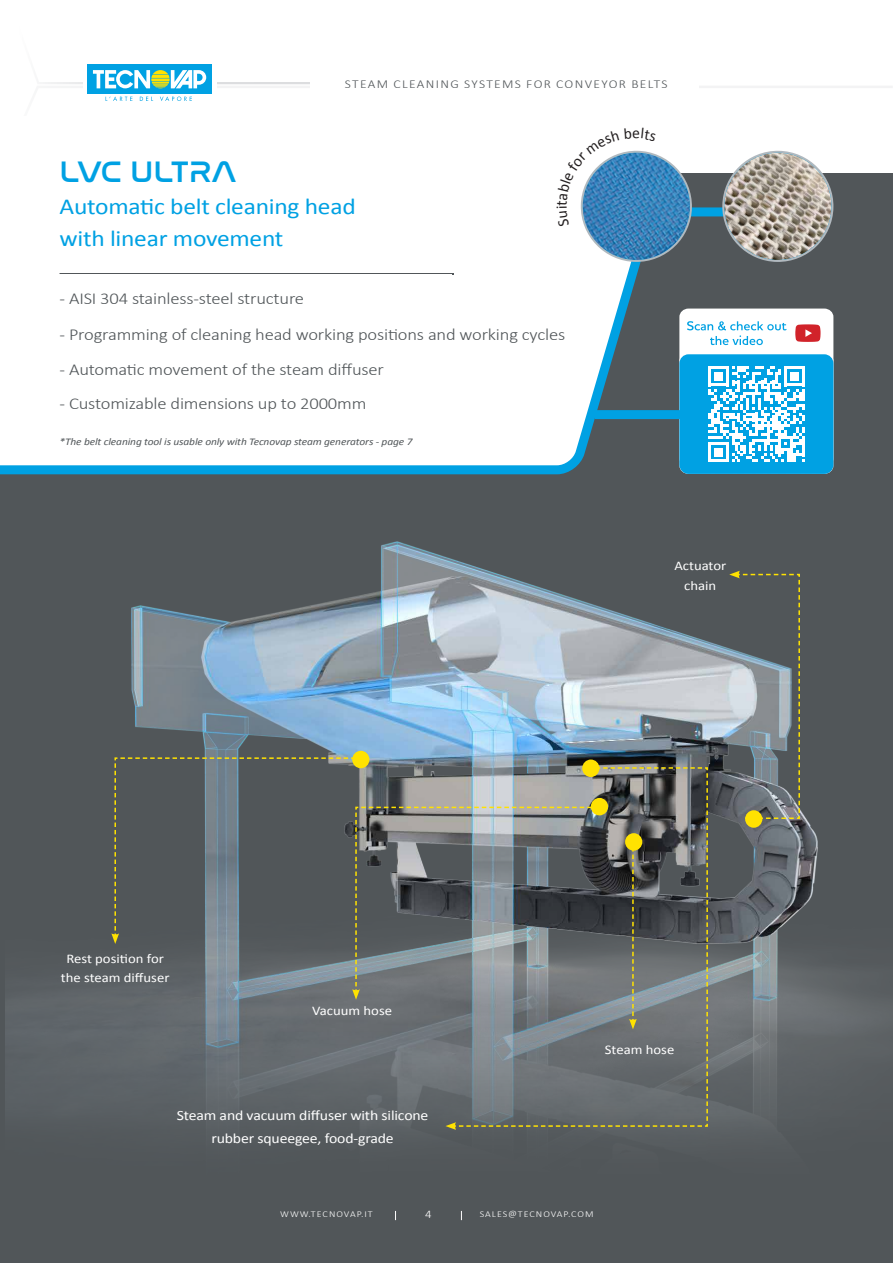
<style>
.page{position:relative;width:893px;height:1263px;background:#fff}
.page>*{position:absolute;margin:0;border:0;box-sizing:border-box;transform-origin:0 0}
.t1{font:30.3px "Nasalization Rg";letter-spacing:-.03em;color:#00a1e3;scale:1.05 1}
.t2{font:22.95px/32px "Calibri";letter-spacing:-.01em;color:#00a1e3;scale:1.11 1}
.t3{font:300 16.8px "Calibri";letter-spacing:-.01em;color:#515659;scale:1.11 1}
.t4{font:14.1px/23px "Calibri";letter-spacing:-.01em;color:#fff;text-align:center;scale:1.11 1}
.t5{font:13.2px/19.5px "Calibri";color:#fff;text-align:center;scale:1.11 1}
.t6{font:300 12.15px "Calibri";letter-spacing:.1em;color:#515659;scale:1.11 1}
.t7{font:300 11.55px "Calibri";color:#fff;scale:1.11 1}
.t8{font:italic 10.2px "Calibri";letter-spacing:-.01em;color:#515659;scale:1.11 1}
.t9{font:300 9px "Calibri";letter-spacing:.1em;color:#fff;scale:1.11 1}
</style>
<div class="page">
<svg style="left:43px;top:64px;width:267px;height:20px"></svg>
<svg style="left:60px;top:86px;width:832px;height:2px"></svg>
<div style="left:310px;top:74px;width:388px;height:18px;background:#fff"></div>
<div style="left:83px;top:65px;width:134px;height:36px;background:#fff"></div>
<div style="left:88px;top:65px;width:124px;height:29px;background:#00a1e3"></div>
<svg style="left:93px;top:70px;width:113px;height:18px"></svg>
<svg style="left:106px;top:96px;width:86px;height:5px"></svg>
<div style="left:0;top:173px;width:893px;height:1090px;background:#515659"></div>
<img style="left:5px;top:453px;width:888px;height:682px">
<svg style="left:0;top:173px;width:677px;height:306px;background:#e6edef"></svg>
<hr style="left:60px;top:273px;width:393px;height:1px;background:#515659">
<div style="left:679px;top:309px;width:154px;height:165px;background:#fff;border-radius:9px"></div>
<div style="left:679px;top:354px;width:154px;height:120px;background:#00a1e3;border-radius:9px"></div>
<svg style="left:708px;top:366px;width:111px;height:108px"></svg>
<svg style="left:795px;top:324px;width:25px;height:18px"></svg>
<svg style="left:687px;top:321px;width:100px;height:24px"></svg>
<div style="left:595px;top:410px;width:105px;height:9px;background:#00a1e3"></div>
<div style="left:624px;top:207px;width:110px;height:9px;background:#00a1e3"></div>
<svg style="left:729px;top:571px;width:72px;height:249px"></svg>
<svg style="left:111px;top:757px;width:597px;height:373px"></svg>
<div style="left:745px;top:810px;width:17px;height:18px;background:#ffe201;border-radius:50%"></div>
<div style="left:582px;top:759px;width:17px;height:18px;background:#ffe201;border-radius:50%"></div>
<div style="left:591px;top:798px;width:17px;height:17px;background:#ffe201;border-radius:50%"></div>
<div style="left:352px;top:751px;width:17px;height:17px;background:#ffe201;border-radius:50%"></div>
<div style="left:625px;top:833px;width:17px;height:18px;background:#ffe201;border-radius:50%"></div>
<svg style="left:723px;top:150px;width:111px;height:112px"></svg>
<svg style="left:556px;top:150px;width:137px;height:113px"></svg>
<p class="t6" style="left:345px;top:76px;width:292px">STEAM CLEANING SYSTEMS FOR CONVEYOR BELTS</p>
<h1 class="t1" style="left:60px;top:145px;width:170px">LVC ULTRA</h1>
<h2 class="t2" style="left:60px;top:191px;width:268px">Automatic belt cleaning head with linear movement</h2>
<p class="t3" style="left:60px;top:288px;width:222px">- AISI 304 stainless-steel structure</p>
<p class="t3" style="left:60px;top:324px;width:457px">- Programming of cleaning head working positions and working cycles</p>
<p class="t3" style="left:60px;top:359px;width:294px">- Automatic movement of the steam diffuser</p>
<p class="t3" style="left:60px;top:393px;width:278px">- Customizable dimensions up to 2000mm</p>
<p class="t8" style="left:60px;top:434px;width:319px">*The belt cleaning tool is usable only with Tecnovap steam generators - page 7</p>
<p class="t5" style="left:674px;top:556px;width:48px">Actuator chain</p>
<p class="t5" style="left:61px;top:949px;width:99px">Rest position for the steam diffuser</p>
<p class="t5" style="left:312px;top:1000px;width:73px">Vacuum hose</p>
<p class="t4" style="left:177px;top:1103px;width:228px">Steam and vacuum diffuser with silicone rubber squeegee, food-grade</p>
<p class="t5" style="left:605px;top:1039px;width:64px">Steam hose</p>
<p class="t9" style="left:280px;top:1209px;width:85px">WWW.TECNOVAP.IT</p>
<p class="t7" style="left:425px;top:1207px;width:7px">4</p>
<p class="t9" style="left:480px;top:1209px;width:104px">SALES@TECNOVAP.COM</p>
</div>
